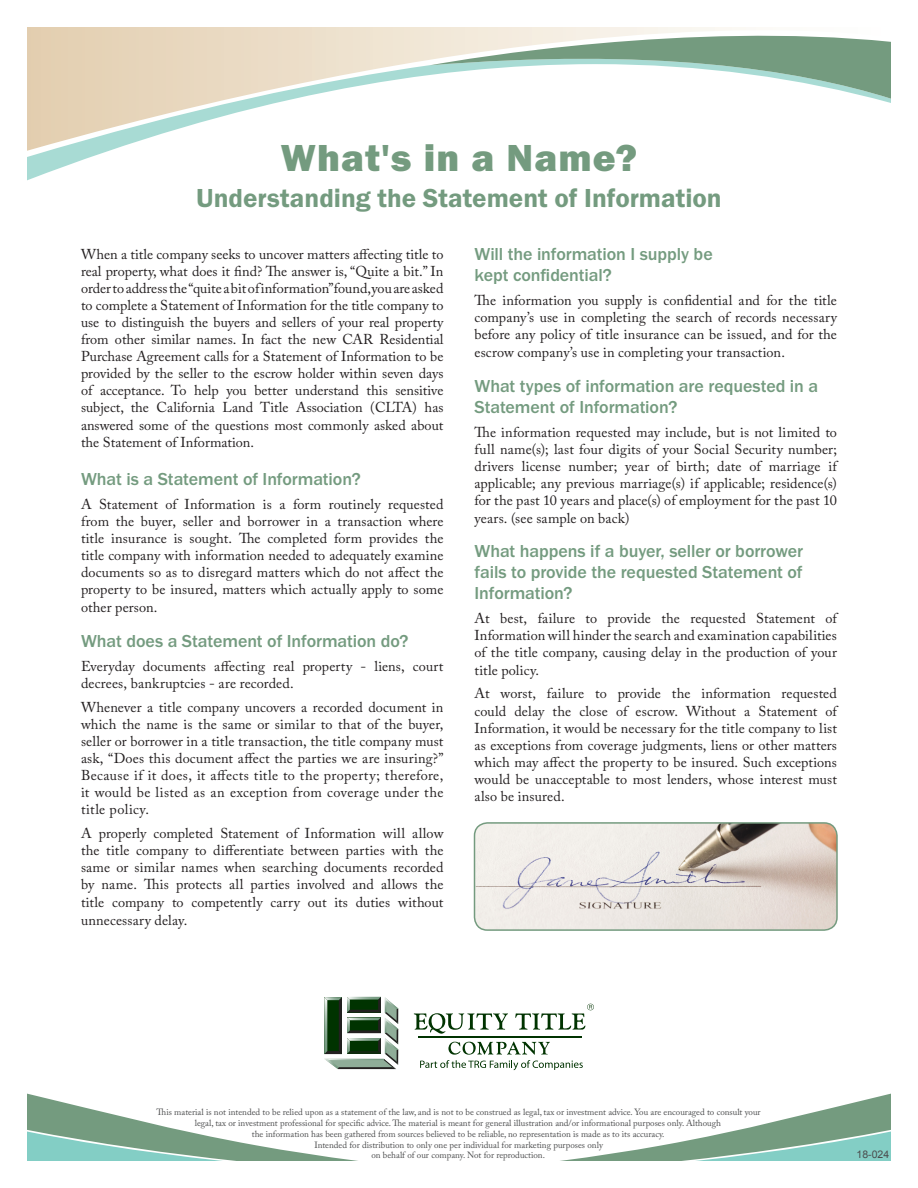
<style>
.page{position:relative;width:918px;height:1188px;background:#fff}
.page>*{position:absolute;margin:0;border:0;box-sizing:border-box;transform-origin:0 0}
.t1{font:39px "Franklin Gothic URW Hea";letter-spacing:.03em;color:#749b7f}
.t2{font:27px "Franklin Gothic URW Dem";color:#749b7f}
.t3{font:500 18px/21px "Franklin Gothic URW";letter-spacing:-.005em;color:#749b7f}
.t4{font:14.25px/17.1px "Adobe Caslon Pro";letter-spacing:.005em;color:#231f20;text-align:justify}
.t5{font:10.5px "Arial";color:#4b4c4d}
.t6{font:9px/10.8px "Adobe Caslon Pro";color:#4b4c4d;text-align:center}
</style>
<div class="page">
<svg style="left:27px;top:27px;width:403px;height:20px"></svg>
<svg style="left:27px;top:47px;width:864px;height:133px"></svg>
<svg style="left:430px;top:27px;width:461px;height:72px"></svg>
<svg style="left:560px;top:1094px;width:331px;height:67px"></svg>
<svg style="left:27px;top:1094px;width:331px;height:67px"></svg>
<img style="left:475px;top:825px;width:360px;height:105px">
<div style="left:474px;top:822px;width:364px;height:109px;border:2px solid #749b7f;border-radius:13px"></div>
<svg style="left:324px;top:997px;width:74px;height:72px"></svg>
<svg style="left:414px;top:1013px;width:94px;height:21px"></svg>
<hr style="left:419px;top:1036px;width:163px;height:2px;background:#030">
<svg style="left:420px;top:1042px;width:163px;height:28px"></svg>
<svg style="left:515px;top:1004px;width:79px;height:26px"></svg>
<p class="t1" style="left:281px;top:133px;width:358px">What's in a Name?</p>
<p class="t2" style="left:196px;top:182px;width:527px">Understanding the Statement of Information</p>
<p class="t4" style="left:81px;top:245px;width:364px">When a title company seeks to uncover matters affecting title to real property, what does it find? The answer is, “Quite a bit.” In order to address the “quite a bit of information” found, you are asked to complete a Statement of Information for the title company to use to distinguish the buyers and sellers of your real property from other similar names. In fact the new CAR Residential Purchase Agreement calls for a Statement of Information to be provided by the seller to the escrow holder within seven days of acceptance. To help you better understand this sensitive subject, the California Land Title Association (CLTA) has answered some of the questions most commonly asked about</p>
<p class="t3" style="left:81px;top:468px;width:281px">What is a Statement of Information?</p>
<p class="t4" style="left:81px;top:495px;width:364px">A Statement of Information is a form routinely requested from the buyer, seller and borrower in a transaction where title insurance is sought. The completed form provides the title company with information needed to adequately examine documents so as to disregard matters which do not affect the property to be insured, matters which actually apply to some other person.</p>
<p class="t3" style="left:81px;top:630px;width:329px">What does a Statement of Information do?</p>
<p class="t4" style="left:81px;top:657px;width:364px">Everyday documents affecting real property - liens, court decrees, bankruptcies - are recorded.</p>
<p class="t4" style="left:81px;top:698px;width:364px">Whenever a title company uncovers a recorded document in which the name is the same or similar to that of the buyer, seller or borrower in a title transaction, the title company must ask, “Does this document affect the parties we are insuring?” Because if it does, it affects title to the property; therefore, it would be listed as an exception from coverage under the title policy.</p>
<p class="t4" style="left:81px;top:825px;width:364px">A properly completed Statement of Information will allow the title company to differentiate between parties with the same or similar names when searching documents recorded by name. This protects all parties involved and allows the title company to competently carry out its duties without unnecessary delay.</p>
<p class="t4" style="left:81px;top:434px;width:175px">the Statement of Information.</p>
<p class="t3" style="left:475px;top:243px;width:240px">Will the information I supply be kept confidential?</p>
<p class="t4" style="left:475px;top:291px;width:364px">The information you supply is confidential and for the title company’s use in completing the search of records necessary before any policy of title insurance can be issued, and for the escrow company’s use in completing your transaction.</p>
<p class="t3" style="left:475px;top:375px;width:345px">What types of information are requested in a<br>Statement of Information?</p>
<p class="t4" style="left:475px;top:423px;width:364px">The information requested may include, but is not limited to full name(s); last four digits of your Social Security number; drivers license number; year of birth; date of marriage if applicable; any previous marriage(s) if applicable; residence(s) for the past 10 years and place(s) of employment for the past 10 years. (see sample on back)</p>
<p class="t3" style="left:475px;top:541px;width:330px;text-align:justify">What happens if a buyer, seller or borrower fails to provide the requested Statement of Information?</p>
<p class="t4" style="left:475px;top:610px;width:364px">At best, failure to provide the requested Statement of Information will hinder the search and examination capabilities of the title company, causing delay in the production of your title policy.</p>
<p class="t4" style="left:475px;top:685px;width:364px">At worst, failure to provide the information requested could delay the close of escrow. Without a Statement of Information, it would be necessary for the title company to list as exceptions from coverage judgments, liens or other matters which may affect the property to be insured. Such exceptions would be unacceptable to most lenders, whose interest must also be insured.</p>
<p class="t6" style="left:157px;top:1107px;width:606px">This material is not intended to be relied upon as a statement of the law, and is not to be construed as legal, tax or investment advice. You are encouraged to consult your legal, tax or investment professional for specific advice. The material is meant for general illustration and/or informational purposes only. Although<br>the information has been gathered from sources believed to be reliable, no representation is made as to its accuracy.<br>Intended for distribution to only one per individual for marketing purposes only<br>on behalf of our company. Not for reproduction.</p>
<p class="t5" style="left:857px;top:1148px;width:34px">18-024</p>
</div>
